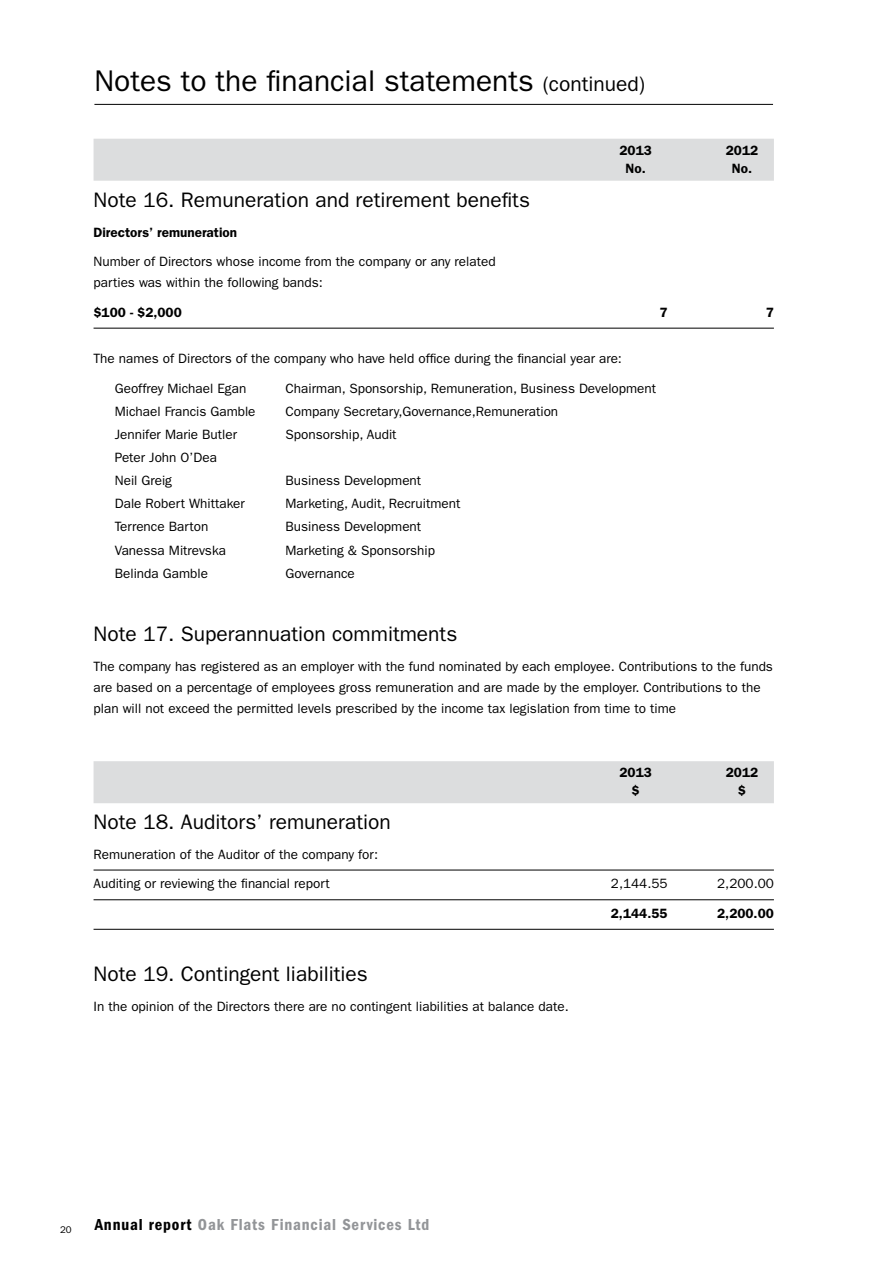
<style>
.page{position:relative;width:893px;height:1263px;background:#fff}
.page>*{position:absolute;margin:0;border:0;box-sizing:border-box;transform-origin:0 0}
.t1{font:30px "Franklin Gothic";color:#000}
.t2{font:21px "Franklin Gothic";color:#000}
.t3{font:600 condensed 16.5px "Franklin Gothic";letter-spacing:.05em;color:#939598}
.t4{font:13.5px/21px "Franklin Gothic";color:#000}
.t5{font:600 13.5px "Franklin Gothic";color:#000}
.t6{font:9.75px "Franklin Gothic";color:#000}
.s1{font-size:21px}
.s2{color:#000}
</style>
<div class="page">
<hr style="left:94px;top:328px;width:680px;height:1px;background:#000">
<div style="left:94px;top:761px;width:680px;height:42px;background:#dcddde"></div>
<hr style="left:94px;top:870px;width:680px;height:1px;background:#000">
<hr style="left:94px;top:899px;width:680px;height:1px;background:#000">
<hr style="left:94px;top:929px;width:680px;height:1px;background:#000">
<hr style="left:94px;top:104px;width:679px;height:1px;background:#000">
<div style="left:94px;top:139px;width:680px;height:42px;background:#dcddde"></div>
<h1 class="t1" style="left:94px;top:64px;width:552px">Notes to the financial statements <span class="s1">(continued)</span></h1>
<p class="t5" style="left:619px;top:142px;width:34px">2013</p>
<p class="t5" style="left:726px;top:142px;width:34px">2012</p>
<p class="t5" style="left:626px;top:160px;width:22px">No.</p>
<p class="t5" style="left:732px;top:160px;width:22px">No.</p>
<h2 class="t2" style="left:94px;top:188px;width:438px">Note 16. Remuneration and retirement benefits</h2>
<p class="t5" style="left:94px;top:224px;width:145px">Directors’ remuneration</p>
<p class="t4" style="left:94px;top:251px;width:404px">Number of Directors whose income from the company or any related parties was within the following bands:</p>
<p class="t5" style="left:94px;top:304px;width:90px">$100 - $2,000</p>
<p class="t5" style="left:659px;top:304px;width:10px">7</p>
<p class="t5" style="left:766px;top:304px;width:10px">7</p>
<p class="t4" style="left:115px;top:344px;width:509px;line-height:29.5px;text-indent:-21px">The names of Directors of the company who have held office during the financial year are:<br>Geoffrey Michael Egan</p>
<p class="t4" style="left:286px;top:378px;width:372px">Chairman, Sponsorship, Remuneration, Business Development</p>
<p class="t4" style="left:115px;top:401px;width:142px">Michael Francis Gamble</p>
<p class="t4" style="left:286px;top:401px;width:274px">Company Secretary,Governance,Remuneration</p>
<p class="t4" style="left:115px;top:424px;width:124px">Jennifer Marie Butler</p>
<p class="t4" style="left:286px;top:424px;width:113px">Sponsorship, Audit</p>
<p class="t4" style="left:115px;top:446px;width:104px;line-height:23.1px">Peter John O’Dea<br>Neil Greig</p>
<p class="t4" style="left:286px;top:470px;width:137px">Business Development</p>
<p class="t4" style="left:115px;top:493px;width:132px">Dale Robert Whittaker</p>
<p class="t4" style="left:286px;top:493px;width:176px">Marketing, Audit, Recruitment</p>
<p class="t4" style="left:115px;top:516px;width:95px">Terrence Barton</p>
<p class="t4" style="left:286px;top:516px;width:137px">Business Development</p>
<p class="t4" style="left:115px;top:539px;width:113px">Vanessa Mitrevska</p>
<p class="t4" style="left:286px;top:539px;width:151px">Marketing &amp; Sponsorship</p>
<p class="t4" style="left:115px;top:563px;width:95px">Belinda Gamble</p>
<p class="t4" style="left:286px;top:563px;width:71px">Governance</p>
<h2 class="t2" style="left:94px;top:622px;width:365px">Note 17. Superannuation commitments</h2>
<p class="t4" style="left:94px;top:656px;width:681px">The company has registered as an employer with the fund nominated by each employee. Contributions to the funds are based on a percentage of employees gross remuneration and are made by the employer. Contributions to the plan will not exceed the permitted levels prescribed by the income tax legislation from time to time</p>
<h2 class="t2" style="left:94px;top:810px;width:299px">Note 18. Auditors’ remuneration</h2>
<p class="t4" style="left:94px;top:839px;width:286px;line-height:29.5px">Remuneration of the Auditor of the company for:<br>Auditing or reviewing the financial report</p>
<h2 class="t2" style="left:94px;top:962px;width:276px">Note 19. Contingent liabilities</h2>
<p class="t4" style="left:94px;top:996px;width:477px">In the opinion of the Directors there are no contingent liabilities at balance date.</p>
<p class="t5" style="left:619px;top:765px;width:34px">2013</p>
<p class="t5" style="left:726px;top:765px;width:34px">2012</p>
<p class="t5" style="left:632px;top:783px;width:10px">$</p>
<p class="t5" style="left:738px;top:783px;width:10px">$</p>
<p class="t4" style="left:611px;top:873px;width:58px">2,144.55</p>
<p class="t4" style="left:717px;top:873px;width:58px">2,200.00</p>
<p class="t5" style="left:611px;top:905px;width:58px">2,144.55</p>
<p class="t5" style="left:717px;top:905px;width:58px">2,200.00</p>
<p class="t6" style="left:60px;top:1224px;width:13px">20</p>
<p class="t3" style="left:95px;top:1215px;width:336px"><span class="s2">Annual report</span> Oak Flats Financial Services Ltd</p>
</div>
